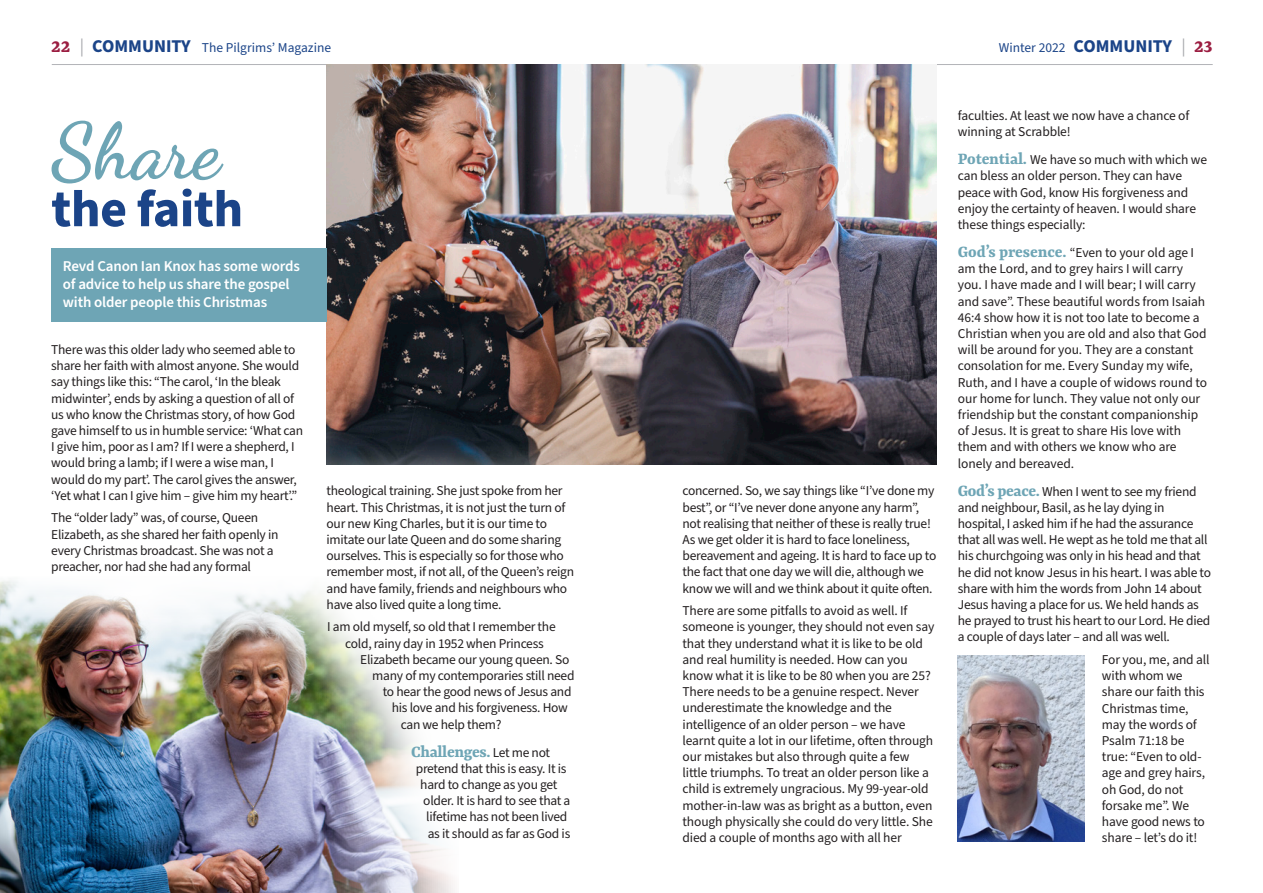
<style>
.page{position:relative;width:1263px;height:893px;background:#fff}
.page>*{position:absolute;margin:0;border:0;box-sizing:border-box;transform-origin:0 0}
.t1{font:700 77.85px "Dancing Script";letter-spacing:-.01em;color:#6ea5b5}
.t2{font:700 51.9px "Source Sans Pro";letter-spacing:-.01em;color:#1b4488}
.t3{font:700 18px "Yrsa";letter-spacing:-.02em;color:#6ea5b5}
.t4{font:600 15px/18px "Source Sans Pro";letter-spacing:-.01em;color:#fff}
.t5{font:13.5px/16.2px "Source Sans Pro";letter-spacing:-.02em;color:#231f20}
.t6{font:13.5px "Source Sans Pro";color:#1b4488}
.s1{font-family:"Yrsa";font-weight:700;font-size:21px;color:#9b1d41}
.s2{font-size:18px;color:#a8a9ad}
.s3{font-weight:700;font-size:18px}
.s4{font-family:"Source Sans Pro";font-weight:400;font-size:13.5px;color:#231f20}
.s5{font-family:"Yrsa";font-weight:700;font-size:18px;color:#6ea5b5}
</style>
<div class="page">
<hr style="left:52px;top:64px;width:1161px;height:1px;background:#b2b3b7">
<img style="left:0;top:581px;width:206px;height:312px">
<svg style="left:206px;top:886px;width:249px;height:7px;background:#9a909c"></svg>
<img style="left:327px;top:65px;width:609px;height:400px">
<img style="left:5px;top:298px;width:615px;height:588px">
<div style="left:51px;top:248px;width:276px;height:73px;background:#6ea5b5"></div>
<img style="left:958px;top:656px;width:127px;height:186px">
<p class="t6" style="left:51px;top:39px;width:281px"><span class="s1">22</span> <span class="s2">|</span> <span class="s3">COMMUNITY</span> The Pilgrims’ Magazine</p>
<p class="t6" style="left:999px;top:38px;width:215px">Winter 2022 <span class="s3">COMMUNITY</span> <span class="s2">|</span> <span class="s1">23</span></p>
<p class="t1" style="left:51px;top:103px;width:170px">Share</p>
<p class="t2" style="left:51px;top:174px;width:193px">the faith</p>
<p class="t4" style="left:63px;top:257px;width:239px">Revd Canon Ian Knox has some words of advice to help us share the gospel with older people this Christmas</p>
<p class="t5" style="left:51px;top:342px;width:253px">There was this older lady who seemed able to share her faith with almost anyone. She would say things like this: “The carol, ‘In the bleak midwinter’, ends by asking a question of all of us who know the Christmas story, of how God gave himself to us in humble service: ‘What can I give him, poor as I am? If I were a shepherd, I would bring a lamb; if I were a wise man, I would do my part’. The carol gives the answer, ‘Yet what I can I give him – give him my heart’.”</p>
<p class="t5" style="left:51px;top:510px;width:229px">The “older lady” was, of course, Queen Elizabeth, as she shared her faith openly in every Christmas broadcast. She was not a preacher, nor had she had any formal</p>
<p class="t5" style="left:327px;top:483px;width:249px">theological training. She just spoke from her heart. This Christmas, it is not just the turn of our new King Charles, but it is our time to imitate our late Queen and do some sharing ourselves. This is especially so for those who remember most, if not all, of the Queen’s reign and have family, friends and neighbours who have also lived quite a long time.</p>
<p class="t5" style="left:327px;top:619px;width:230px">I am old myself, so old that I remember the</p>
<p class="t5" style="left:345px;top:635px;width:200px">cold, rainy day in 1952 when Princess</p>
<p class="t5" style="left:360px;top:652px;width:211px">Elizabeth became our young queen. So</p>
<p class="t5" style="left:372px;top:668px;width:204px">many of my contemporaries still need</p>
<p class="t5" style="left:383px;top:684px;width:190px">to hear the good news of Jesus and</p>
<p class="t5" style="left:392px;top:700px;width:178px">his love and his forgiveness. How</p>
<p class="t5" style="left:401px;top:716px;width:102px">can we help them?</p>
<p class="t3" style="left:411px;top:740px;width:140px">Challenges. <span class="s4">Let me not</span></p>
<p class="t5" style="left:416px;top:761px;width:152px">pretend that this is easy. It is</p>
<p class="t5" style="left:420px;top:777px;width:139px">hard to change as you get</p>
<p class="t5" style="left:423px;top:793px;width:149px">older. It is hard to see that a</p>
<p class="t5" style="left:426px;top:809px;width:143px">lifetime has not been lived</p>
<p class="t5" style="left:428px;top:825px;width:144px">as it should as far as God is</p>
<p class="t5" style="left:682px;top:483px;width:255px">concerned. So, we say things like “I’ve done my best”, or “I’ve never done anyone any harm”, not realising that neither of these is really true!<br>As we get older it is hard to face loneliness, bereavement and ageing. It is hard to face up to the fact that one day we will die, although we know we will and we think about it quite often.</p>
<p class="t5" style="left:682px;top:603px;width:253px">There are some pitfalls to avoid as well. If someone is younger, they should not even say that they understand what it is like to be old and real humility is needed. How can you know what it is like to be 80 when you are 25?<br>There needs to be a genuine respect. Never underestimate the knowledge and the intelligence of an older person – we have learnt quite a lot in our lifetime, often through our mistakes but also through quite a few little triumphs. To treat an older person like a child is extremely ungracious. My 99-year-old mother-in-law was as bright as a button, even though physically she could do very little. She died a couple of months ago with all her</p>
<p class="t5" style="left:958px;top:108px;width:233px">faculties. At least we now have a chance of winning at Scrabble!</p>
<p class="t5" style="left:958px;top:152px;width:251px"><span class="s5">Potential.</span> We have so much with which we can bless an older person. They can have peace with God, know His forgiveness and enjoy the certainty of heaven. I would share these things especially:</p>
<p class="t5" style="left:958px;top:245px;width:251px"><span class="s5">God’s presence.</span> “Even to your old age I am the Lord, and to grey hairs I will carry you. I have made and I will bear; I will carry and save”. These beautiful words from Isaiah 46:4 show how it is not too late to become a Christian when you are old and also that God will be around for you. They are a constant consolation for me. Every Sunday my wife, Ruth, and I have a couple of widows round to our home for lunch. They value not only our friendship but the constant companionship of Jesus. It is great to share His love with them and with others we know who are lonely and bereaved.</p>
<p class="t5" style="left:958px;top:483px;width:255px"><span class="s5">God’s peace.</span> When I went to see my friend and neighbour, Basil, as he lay dying in hospital, I asked him if he had the assurance that all was well. He wept as he told me that all his churchgoing was only in his head and that he did not know Jesus in his heart. I was able to share with him the words from John 14 about Jesus having a place for us. We held hands as he prayed to trust his heart to our Lord. He died a couple of days later – and all was well.</p>
<p class="t5" style="left:1102px;top:652px;width:109px">For you, me, and all with whom we share our faith this<br>Christmas time, may the words of<br>Psalm 71:18 be true: “Even to old&shy;age and grey hairs, oh God, do not forsake me”. We have good news to share – let’s do it!</p>
</div>
